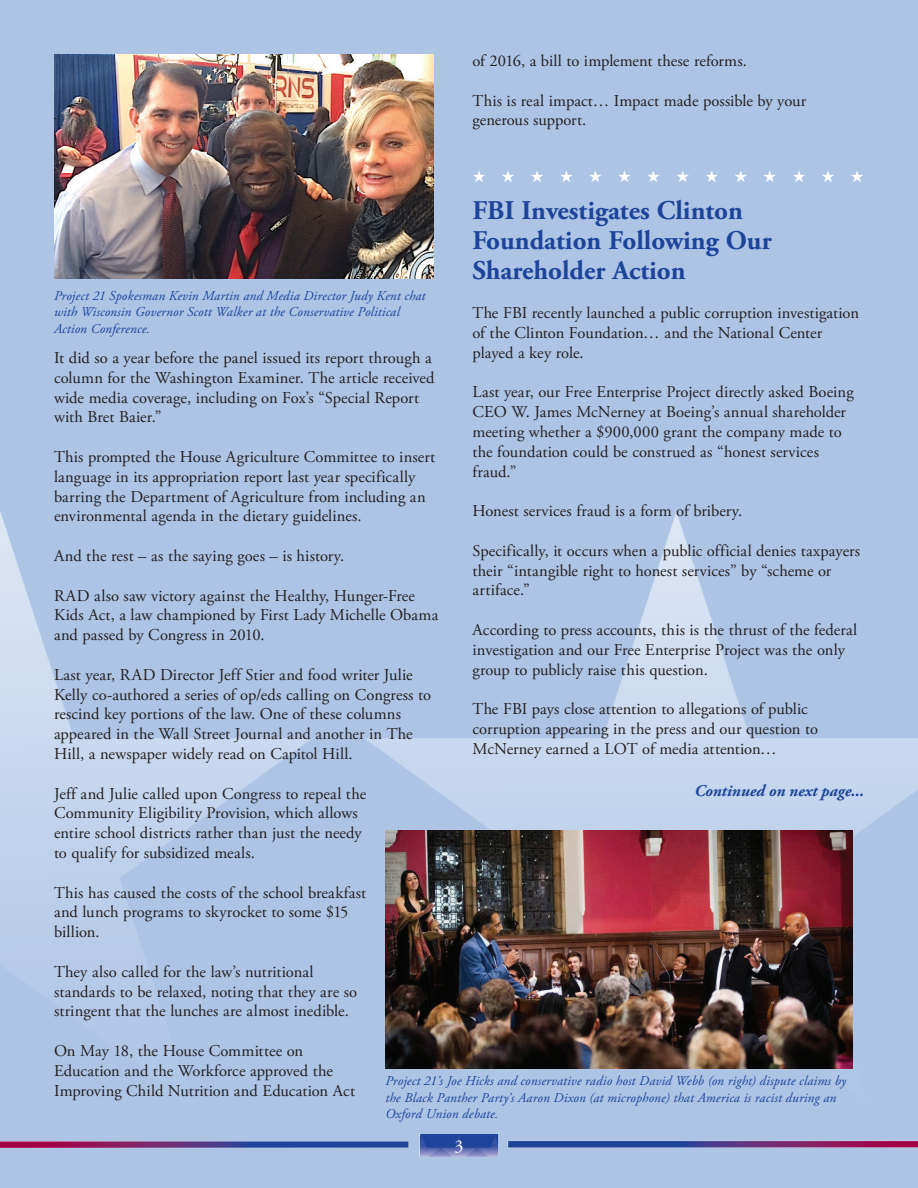
<style>
.page{position:relative;width:918px;height:1188px;background:#fff}
.page>*{position:absolute;margin:0;border:0;box-sizing:border-box;transform-origin:0 0}
.t1{font:700 27px/30px "Adobe Garamond Pro";color:#1d449b}
.t2{font:18px "Adobe Garamond Pro";color:#fff}
.t3{font:16.5px/19.8px "Adobe Garamond Pro";letter-spacing:.005em;color:#231f20}
.t4{font:italic 700 16.5px "Adobe Garamond Pro";letter-spacing:-.005em;color:#1d449b}
.t5{font:16.5px "Zapf Dingbats ITC";color:#fff}
.t6{font:italic 13.5px/16.2px "Adobe Garamond Pro";letter-spacing:.01em;color:#1d449b}
</style>
<div class="page">
<img style="left:0;top:0;width:918px;height:1188px">
<img style="left:0;top:1134px;width:918px;height:23px">
<img style="left:54px;top:54px;width:380px;height:225px">
<img style="left:385px;top:831px;width:467px;height:238px">
<p class="t3" style="left:473px;top:51px;width:276px">of 2016, a bill to implement these reforms.</p>
<p class="t3" style="left:473px;top:91px;width:335px">This is real impact… Impact made possible by your generous support.</p>
<p class="t5" style="left:473px;top:168px;width:393px">★ ★ ★ ★ ★ ★ ★ ★ ★ ★ ★ ★ ★ ★</p>
<h1 class="t1" style="left:472px;top:195px;width:301px">FBI Investigates Clinton<br>Foundation Following Our<br>Shareholder Action</h1>
<p class="t3" style="left:472px;top:304px;width:388px">The FBI recently launched a public corruption investigation of the Clinton Foundation… and the National Center played a key role.</p>
<p class="t3" style="left:472px;top:383px;width:383px">Last year, our Free Enterprise Project directly asked Boeing CEO W. James McNerney at Boeing’s annual shareholder meeting whether a $900,000 grant the company made to the foundation could be construed as “honest services fraud.”</p>
<p class="t3" style="left:472px;top:502px;width:271px">Honest services fraud is a form of bribery.</p>
<p class="t3" style="left:472px;top:541px;width:389px">Specifically, it occurs when a public official denies taxpayers their “intangible right to honest services” by “scheme or artiface.”</p>
<p class="t3" style="left:472px;top:620px;width:386px">According to press accounts, this is the thrust of the federal investigation and our Free Enterprise Project was the only group to publicly raise this question.</p>
<p class="t3" style="left:472px;top:700px;width:347px">The FBI pays close attention to allegations of public corruption appearing in the press and our question to<br>McNerney earned a LOT of media attention…</p>
<p class="t4" style="left:694px;top:782px;width:171px">Continued on next page...</p>
<p class="t6" style="left:54px;top:288px;width:373px">Project 21 Spokesman Kevin Martin and Media Director Judy Kent chat with Wisconsin Governor Scott Walker at the Conservative Political<br>Action Conference.</p>
<p class="t3" style="left:54px;top:348px;width:382px">It did so a year before the panel issued its report through a column for the Washington Examiner. The article received wide media coverage, including on Fox’s “Special Report with Bret Baier.”</p>
<p class="t3" style="left:54px;top:447px;width:383px">This prompted the House Agriculture Committee to insert language in its appropriation report last year specifically barring the Department of Agriculture from including an environmental agenda in the dietary guidelines.</p>
<p class="t3" style="left:54px;top:546px;width:292px">And the rest – as the saying goes – is history.</p>
<p class="t3" style="left:54px;top:586px;width:386px">RAD also saw victory against the Healthy, Hunger-Free<br>Kids Act, a law championed by First Lady Michelle Obama and passed by Congress in 2010.</p>
<p class="t3" style="left:54px;top:665px;width:379px">Last year, RAD Director Jeff Stier and food writer Julie Kelly co-authored a series of op/eds calling on Congress to rescind key portions of the law. One of these columns appeared in the Wall Street Journal and another in The Hill, a newspaper widely read on Capitol Hill.</p>
<p class="t3" style="left:54px;top:784px;width:314px">Jeff and Julie called upon Congress to repeal the Community Eligibility Provision, which allows entire school districts rather than just the needy to qualify for subsidized meals.</p>
<p class="t3" style="left:54px;top:883px;width:314px">This has caused the costs of the school breakfast and lunch programs to skyrocket to some $15 billion.</p>
<p class="t3" style="left:54px;top:962px;width:305px">They also called for the law’s nutritional standards to be relaxed, noting that they are so stringent that the lunches are almost inedible.</p>
<p class="t3" style="left:54px;top:1041px;width:303px">On May 18, the House Committee on<br>Education and the Workforce approved the<br>Improving Child Nutrition and Education Act</p>
<p class="t6" style="left:385px;top:1073px;width:462px">Project 21’s Joe Hicks and conservative radio host David Webb (on right) dispute claims by the Black Panther Party’s Aaron Dixon (at microphone) that America is racist during an<br>Oxford Union debate.</p>
<p class="t2" style="left:454px;top:1135px;width:10px">3</p>
</div>
